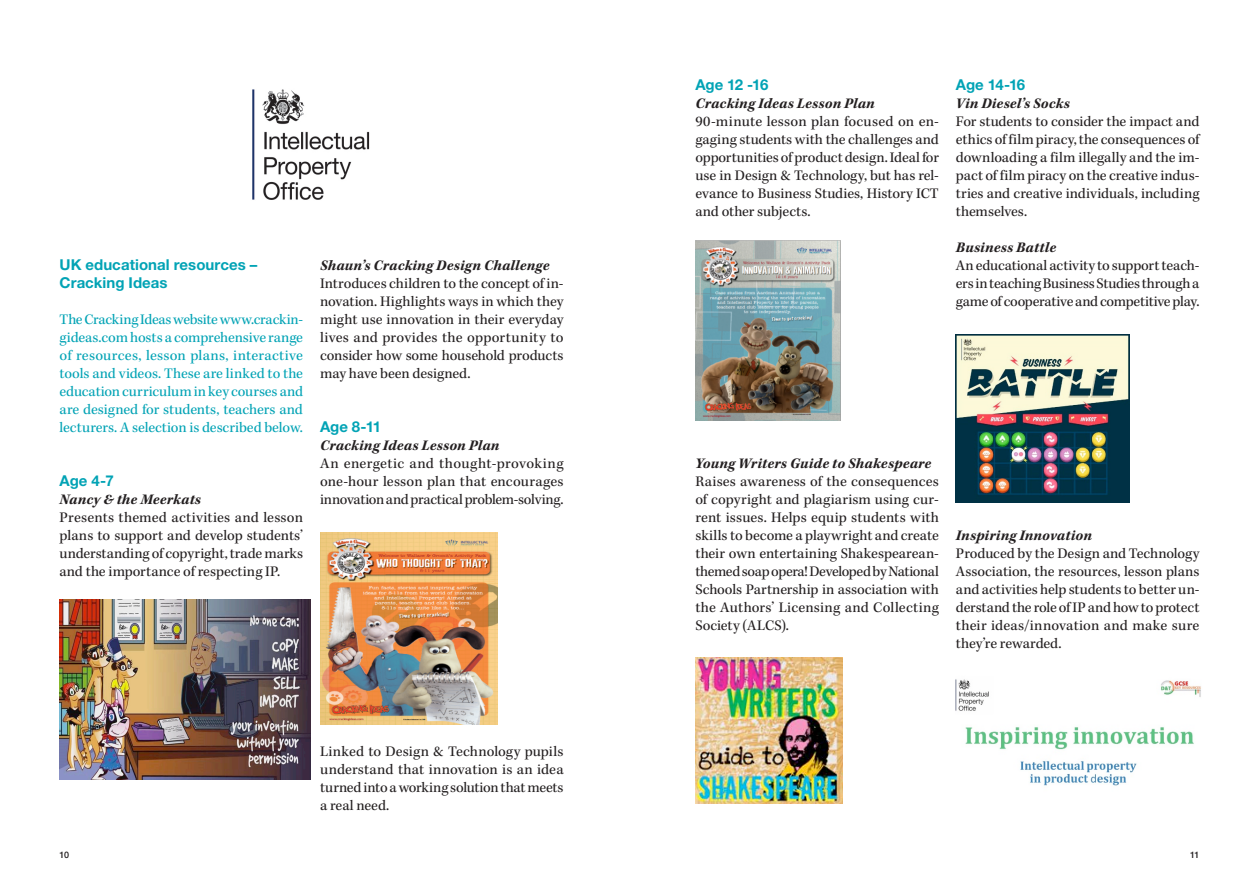
<style>
.page{position:relative;width:1259px;height:893px;background:#fff}
.page>*{position:absolute;margin:0;border:0;box-sizing:border-box;transform-origin:0 0}
.courant{font:15px/18px "Kepler Std";color:#231f20;text-align:justify}
.courant-2{font:15px/18px "Kepler Std";letter-spacing:-.005em;color:#02a3b5;text-align:justify}
.s_Titre{font:italic 700 15px "Kepler Std";letter-spacing:.01em;color:#231f20}
.Titre{font:700 15px/18px "Helvetica Neue LT Std";letter-spacing:.005em;color:#02a3b5}
.t1{font:500 9px "Helvetica Neue LT Std";color:#231f20}
</style>
<div class="page">
<img style="left:252px;top:89px;width:118px;height:111px">
<img style="left:60px;top:600px;width:250px;height:180px">
<img style="left:320px;top:532px;width:177px;height:192px">
<img style="left:695px;top:241px;width:145px;height:180px">
<img style="left:695px;top:658px;width:147px;height:146px">
<img style="left:956px;top:335px;width:173px;height:167px">
<img style="left:956px;top:679px;width:245px;height:107px">
<p class="Titre" style="left:60px;top:255px;width:199px">UK educational resources –<br>Cracking Ideas</p>
<p class="courant-2" style="left:60px;top:311px;width:245px">The Cracking Ideas website www.crackin&shy;gideas.com hosts a comprehensive range of resources, lesson plans, interactive tools and videos. These are linked to the education curriculum in key courses and are designed for students, teachers and lecturers. A selection is described below.</p>
<p class="Titre" style="left:60px;top:471px;width:56px">Age 4-7</p>
<p class="s_Titre" style="left:60px;top:491px;width:143px">Nancy &amp; the Meerkats</p>
<p class="courant" style="left:60px;top:509px;width:245px">Presents themed activities and lesson plans to support and develop students’ understanding of copyright, trade marks and the importance of respecting IP.</p>
<p class="s_Titre" style="left:320px;top:257px;width:231px">Shaun’s Cracking Design Challenge</p>
<p class="courant" style="left:320px;top:275px;width:245px">Introduces children to the concept of in&shy;novation. Highlights ways in which they might use innovation in their everyday lives and provides the opportunity to consider how some household products may have been designed.</p>
<p class="Titre" style="left:320px;top:417px;width:63px">Age 8-11</p>
<p class="s_Titre" style="left:320px;top:437px;width:181px">Cracking Ideas Lesson Plan</p>
<p class="courant" style="left:320px;top:455px;width:245px">An energetic and thought-provoking one-hour lesson plan that encourages innovation and practical problem-solving.</p>
<p class="courant" style="left:320px;top:743px;width:245px">Linked to Design &amp; Technology pupils understand that innovation is an idea turned into a working solution that meets a real need.</p>
<p class="Titre" style="left:695px;top:75px;width:74px">Age 12 -16</p>
<p class="s_Titre" style="left:695px;top:95px;width:181px">Cracking Ideas Lesson Plan</p>
<p class="courant" style="left:695px;top:113px;width:245px">90-minute lesson plan focused on en&shy;gaging students with the challenges and opportunities of product design. Ideal for use in Design &amp; Technology, but has rel&shy;evance to Business Studies, History ICT and other subjects.</p>
<p class="Titre" style="left:956px;top:75px;width:71px">Age 14-16</p>
<p class="s_Titre" style="left:956px;top:95px;width:115px">Vin Diesel’s Socks</p>
<p class="courant" style="left:956px;top:113px;width:245px">For students to consider the impact and ethics of film piracy, the consequences of downloading a film illegally and the im&shy;pact of film piracy on the creative indus&shy;tries and creative individuals, including themselves.</p>
<p class="s_Titre" style="left:956px;top:239px;width:102px">Business Battle</p>
<p class="courant" style="left:956px;top:257px;width:245px">An educational activity to support teach&shy;ers in teaching Business Studies through a game of cooperative and competitive play.</p>
<p class="s_Titre" style="left:695px;top:455px;width:237px">Young Writers Guide to Shakespeare</p>
<p class="courant" style="left:695px;top:473px;width:245px">Raises awareness of the consequences of copyright and plagiarism using cur&shy;rent issues. Helps equip students with skills to become a playwright and create their own entertaining Shakespearean&shy;themed soap opera! Developed by National Schools Partnership in association with the Authors’ Licensing and Collecting Society (ALCS).</p>
<p class="s_Titre" style="left:956px;top:527px;width:137px">Inspiring Innovation</p>
<p class="courant" style="left:956px;top:545px;width:245px">Produced by the Design and Technology Association, the resources, lesson plans and activities help students to better un&shy;derstand the role of IP and how to protect their ideas/innovation and make sure they’re rewarded.</p>
<p class="t1" style="left:60px;top:849px;width:11px">10</p>
<p class="t1" style="left:1190px;top:849px;width:11px">11</p>
</div>
